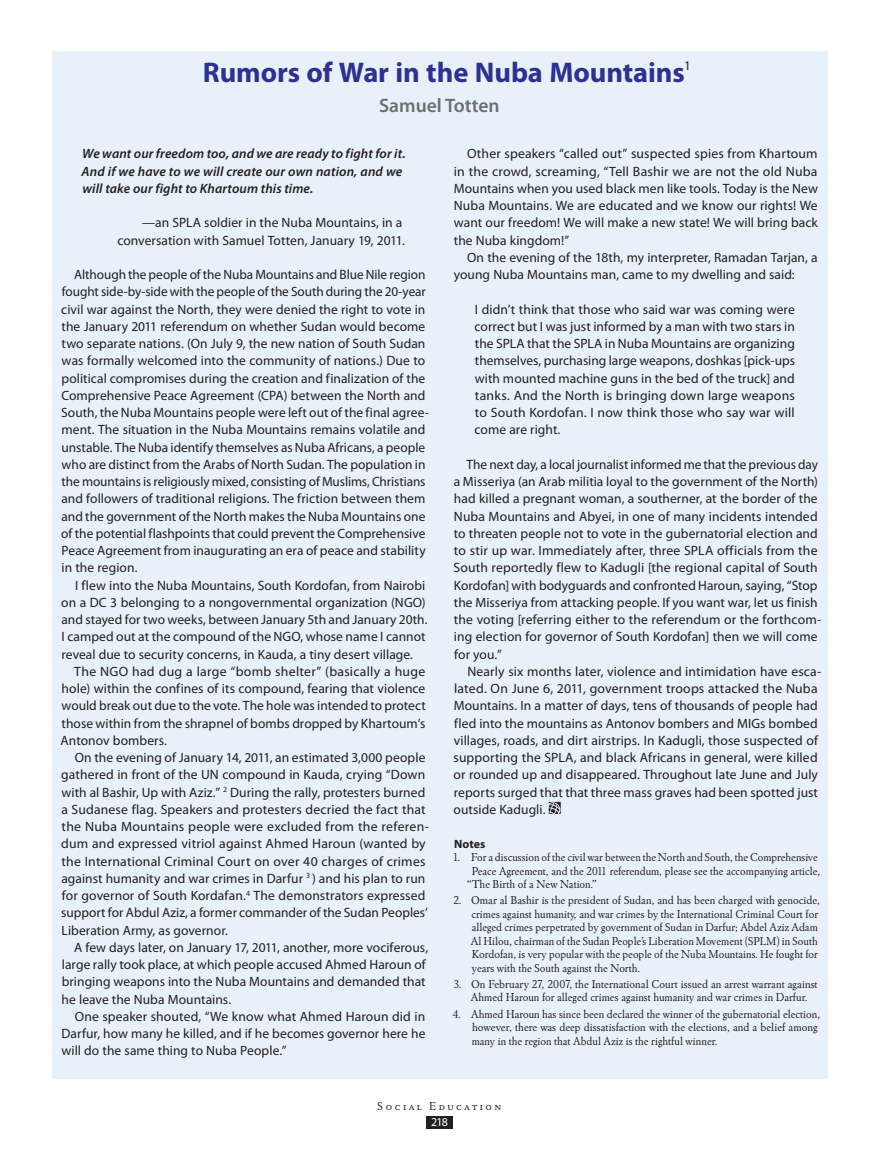
<style>
.page{position:relative;width:878px;height:1161px;background:#fff}
.page>*{position:absolute;margin:0;border:0;box-sizing:border-box;transform-origin:0 0}
.t1{font:700 28.5px "Myriad Pro";letter-spacing:-.005em;color:#2e3192}
.t2{font:600 19.5px "Myriad Pro";color:#6d6f71}
.t3{font:13.5px/17.2px "Myriad Pro";letter-spacing:.005em;color:#231f20}
.t4{font:italic 600 13.5px/17.2px "Myriad Pro";letter-spacing:.01em;color:#231f20}
.t5{font:12px/13.5px "Winchester New ITC";color:#231f20}
.t6{font:12px "Winchester New ITC Book SC";letter-spacing:.2em;color:#231f20}
.t7{font:700 12px "Myriad Pro";color:#231f20}
.t8{font:12px "Myriad Pro";color:#fff}
</style>
<div class="page">
<div style="left:426px;top:1117px;width:26px;height:12px;background:#231f20"></div>
<div style="left:52px;top:51px;width:775px;height:1028px;background:#e8f0f9"></div>
<svg style="left:548px;top:802px;width:12px;height:12px"></svg>
<h1 class="t1" style="left:203px;top:56px;width:489px">Rumors of War in the Nuba Mountains<sup>1</sup></h1>
<h2 class="t2" style="left:379px;top:93px;width:122px">Samuel Totten</h2>
<p class="t4" style="left:82px;top:145px;width:325px">We want our freedom too, and we are ready to fight for it.<br>And if we have to we will create our own nation, and we will take our fight to Khartoum this time.</p>
<p class="t3" style="left:117px;top:215px;width:289px;text-align:right">—an SPLA soldier in the Nuba Mountains, in a conversation with Samuel Totten, January 19, 2011.</p>
<p class="t3" style="left:61px;top:266px;width:369px;text-indent:13px">Although the people of the Nuba Mountains and Blue Nile region fought side-by-side with the people of the South during the 20-year civil war against the North, they were denied the right to vote in the January 2011 referendum on whether Sudan would become two separate nations. (On July 9, the new nation of South Sudan was formally welcomed into the community of nations.) Due to political compromises during the creation and finalization of the Comprehensive Peace Agreement (CPA) between the North and South, the Nuba Mountains people were left out of the final agree&shy;ment. The situation in the Nuba Mountains remains volatile and unstable. The Nuba identify themselves as Nuba Africans, a people who are distinct from the Arabs of North Sudan. The population in the mountains is religiously mixed, consisting of Muslims, Christians and followers of traditional religions. The friction between them and the government of the North makes the Nuba Mountains one of the potential flashpoints that could prevent the Comprehensive Peace Agreement from inaugurating an era of peace and stability in the region.</p>
<p class="t3" style="left:61px;top:577px;width:368px;text-indent:14px">I flew into the Nuba Mountains, South Kordofan, from Nairobi on a DC 3 belonging to a nongovernmental organization (NGO) and stayed for two weeks, between January 5th and January 20th.<br>I camped out at the compound of the NGO, whose name I cannot reveal due to security concerns, in Kauda, a tiny desert village.</p>
<p class="t3" style="left:61px;top:663px;width:367px;text-align:justify;text-indent:14px">The NGO had dug a large “bomb shelter” (basically a huge hole) within the confines of its compound, fearing that violence would break out due to the vote. The hole was intended to protect those within from the shrapnel of bombs dropped by Khartoum’s Antonov bombers.</p>
<p class="t3" style="left:61px;top:749px;width:369px;text-indent:14px">On the evening of January 14, 2011, an estimated 3,000 people gathered in front of the UN compound in Kauda, crying “Down with al Bashir, Up with Aziz.” <sup>2</sup> During the rally, protesters burned a Sudanese flag. Speakers and protesters decried the fact that the Nuba Mountains people were excluded from the referen&shy;dum and expressed vitriol against Ahmed Haroun (wanted by the International Criminal Court on over 40 charges of crimes against humanity and war crimes in Darfur <sup>3</sup> ) and his plan to run for governor of South Kordafan.<sup>4</sup> The demonstrators expressed support for Abdul Aziz, a former commander of the Sudan Peoples’ Liberation Army, as governor.</p>
<p class="t3" style="left:62px;top:939px;width:368px;text-indent:12px">A few days later, on January 17, 2011, another, more vociferous, large rally took place, at which people accused Ahmed Haroun of bringing weapons into the Nuba Mountains and demanded that he leave the Nuba Mountains.</p>
<p class="t3" style="left:62px;top:1008px;width:365px;text-align:justify;text-indent:13px">One speaker shouted, “We know what Ahmed Haroun did in Darfur, how many he killed, and if he becomes governor here he will do the same thing to Nuba People.”</p>
<p class="t3" style="left:454px;top:146px;width:366px;text-align:justify;text-indent:13px">Other speakers “called out” suspected spies from Khartoum in the crowd, screaming, “Tell Bashir we are not the old Nuba Mountains when you used black men like tools. Today is the New Nuba Mountains. We are educated and we know our rights! We want our freedom! We will make a new state! We will bring back the Nuba kingdom!”</p>
<p class="t3" style="left:454px;top:249px;width:365px;text-indent:13px">On the evening of the 18th, my interpreter, Ramadan Tarjan, a young Nuba Mountains man, came to my dwelling and said:</p>
<p class="t3" style="left:474px;top:301px;width:322px;text-align:justify">I didn’t think that those who said war was coming were correct but I was just informed by a man with two stars in the SPLA that the SPLA in Nuba Mountains are organizing themselves, purchasing large weapons, doshkas [pick-ups with mounted machine guns in the bed of the truck] and tanks. And the North is bringing down large weapons to South Kordofan. I now think those who say war will come are right.</p>
<p class="t3" style="left:453px;top:456px;width:369px;text-indent:13px">The next day, a local journalist informed me that the previous day a Misseriya (an Arab militia loyal to the government of the North) had killed a pregnant woman, a southerner, at the border of the Nuba Mountains and Abyei, in one of many incidents intended to threaten people not to vote in the gubernatorial election and to stir up war. Immediately after, three SPLA officials from the South reportedly flew to Kadugli [the regional capital of South Kordofan] with bodyguards and confronted Haroun, saying, “Stop the Misseriya from attacking people. If you want war, let us finish the voting [referring either to the referendum or the forthcom&shy;ing election for governor of South Kordofan] then we will come for you.”</p>
<p class="t3" style="left:453px;top:663px;width:369px;text-indent:14px">Nearly six months later, violence and intimidation have esca&shy;lated. On June 6, 2011, government troops attacked the Nuba Mountains. In a matter of days, tens of thousands of people had fled into the mountains as Antonov bombers and MIGs bombed villages, roads, and dirt airstrips. In Kadugli, those suspected of supporting the SPLA, and black Africans in general, were killed or rounded up and disappeared. Throughout late June and July reports surged that that three mass graves had been spotted just outside Kadugli.</p>
<p class="t7" style="left:454px;top:837px;width:33px">Notes</p>
<p class="t5" style="left:453px;top:850px;width:366px">1. For a discussion of the civil war between the North and South, the Comprehensive</p>
<p class="t5" style="left:472px;top:864px;width:350px">Peace Agreement, and the 2011 referendum, please see the accompanying article,</p>
<p class="t5" style="left:467px;top:877px;width:131px">“The Birth of a New Nation.”</p>
<p class="t5" style="left:471px;top:893px;width:351px;text-indent:-17px">2. Omar al Bashir is the president of Sudan, and has been charged with genocide, crimes against humanity, and war crimes by the International Criminal Court for alleged crimes perpetrated by government of Sudan in Darfur; Abdel Aziz Adam Al Hilou, chairman of the Sudan People’s Liberation Movement (SPLM) in South Kordofan, is very popular with the people of the Nuba Mountains. He fought for years with the South against the North.</p>
<p class="t5" style="left:453px;top:977px;width:366px;text-align:center">3. On February 27, 2007, the International Court issued an arrest warrant against<br>Ahmed Haroun for alleged crimes against humanity and war crimes in Darfur.</p>
<p class="t5" style="left:472px;top:1007px;width:350px;text-indent:-19px">4. Ahmed Haroun has since been declared the winner of the gubernatorial election, however, there was deep dissatisfaction with the elections, and a belief among many in the region that Abdul Aziz is the rightful winner.</p>
<p class="t6" style="left:377px;top:1098px;width:125px">Social Education</p>
<p class="t8" style="left:431px;top:1116px;width:18px">218</p>
</div>
